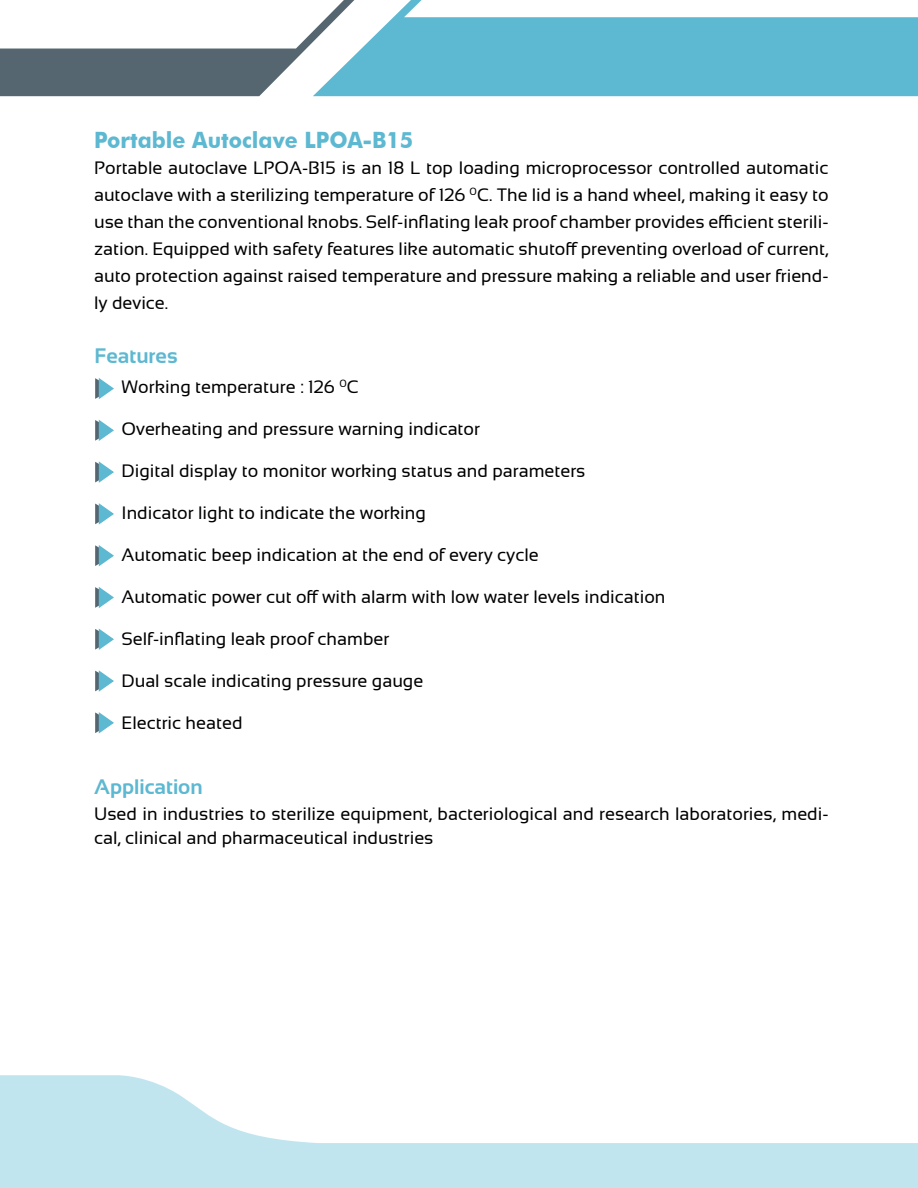
<style>
.page{position:relative;width:918px;height:1188px;background:#fff}
.page>*{position:absolute;margin:0;border:0;box-sizing:border-box;transform-origin:0 0}
.t1{font:700 22.5px "Futura BT";color:#5db8d1;scale:.95 1}
.t2{font:700 21px "Sansation";color:#5db8d1}
.t3{font:18px/27px "Sansation";color:#000;text-align:justify}
</style>
<div class="page">
<svg style="left:354px;top:0;width:564px;height:96px;fill:#5db8d1"></svg>
<svg style="left:0;top:0;width:354px;height:96px"></svg>
<svg style="left:95px;top:378px;width:19px;height:21px"></svg>
<svg style="left:95px;top:420px;width:19px;height:21px"></svg>
<svg style="left:95px;top:461px;width:19px;height:22px"></svg>
<svg style="left:95px;top:503px;width:19px;height:22px"></svg>
<svg style="left:95px;top:545px;width:19px;height:21px"></svg>
<svg style="left:95px;top:587px;width:19px;height:21px"></svg>
<svg style="left:95px;top:629px;width:19px;height:21px"></svg>
<svg style="left:95px;top:670px;width:19px;height:22px"></svg>
<svg style="left:95px;top:712px;width:19px;height:22px"></svg>
<svg style="left:0;top:1075px;width:918px;height:113px;fill:#c0e5ef"></svg>
<p class="t1" style="left:94px;top:126px;width:338px">Portable Autoclave LPOA-B15</p>
<p class="t3" style="left:94px;top:154px;width:736px">Portable autoclave LPOA-B15 is an 18 L top loading microprocessor controlled automatic autoclave with a sterilizing temperature of 126 <sup>0</sup>C. The lid is a hand wheel, making it easy to use than the conventional knobs. Self-inflating leak proof chamber provides efficient sterili&shy;zation. Equipped with safety features like automatic shutoff preventing overload of current, auto protection against raised temperature and pressure making a reliable and user friend&shy;ly device.</p>
<p class="t2" style="left:95px;top:344px;width:85px">Features</p>
<p class="t3" style="left:122px;top:373px;width:239px">Working temperature : 126 <sup>0</sup>C</p>
<p class="t3" style="left:122px;top:415px;width:360px">Overheating and pressure warning indicator</p>
<p class="t3" style="left:122px;top:457px;width:465px">Digital display to monitor working status and parameters</p>
<p class="t3" style="left:122px;top:499px;width:306px">Indicator light to indicate the working</p>
<p class="t3" style="left:122px;top:541px;width:419px">Automatic beep indication at the end of every cycle</p>
<p class="t3" style="left:122px;top:583px;width:545px">Automatic power cut off with alarm with low water levels indication</p>
<p class="t3" style="left:122px;top:625px;width:269px">Self-inflating leak proof chamber</p>
<p class="t3" style="left:122px;top:667px;width:303px">Dual scale indicating pressure gauge</p>
<p class="t3" style="left:122px;top:709px;width:122px">Electric heated</p>
<p class="t2" style="left:94px;top:775px;width:110px">Application</p>
<p class="t3" style="left:94px;top:802px;width:736px;line-height:24px">Used in industries to sterilize equipment, bacteriological and research laboratories, medi&shy;cal, clinical and pharmaceutical industries</p>
</div>
